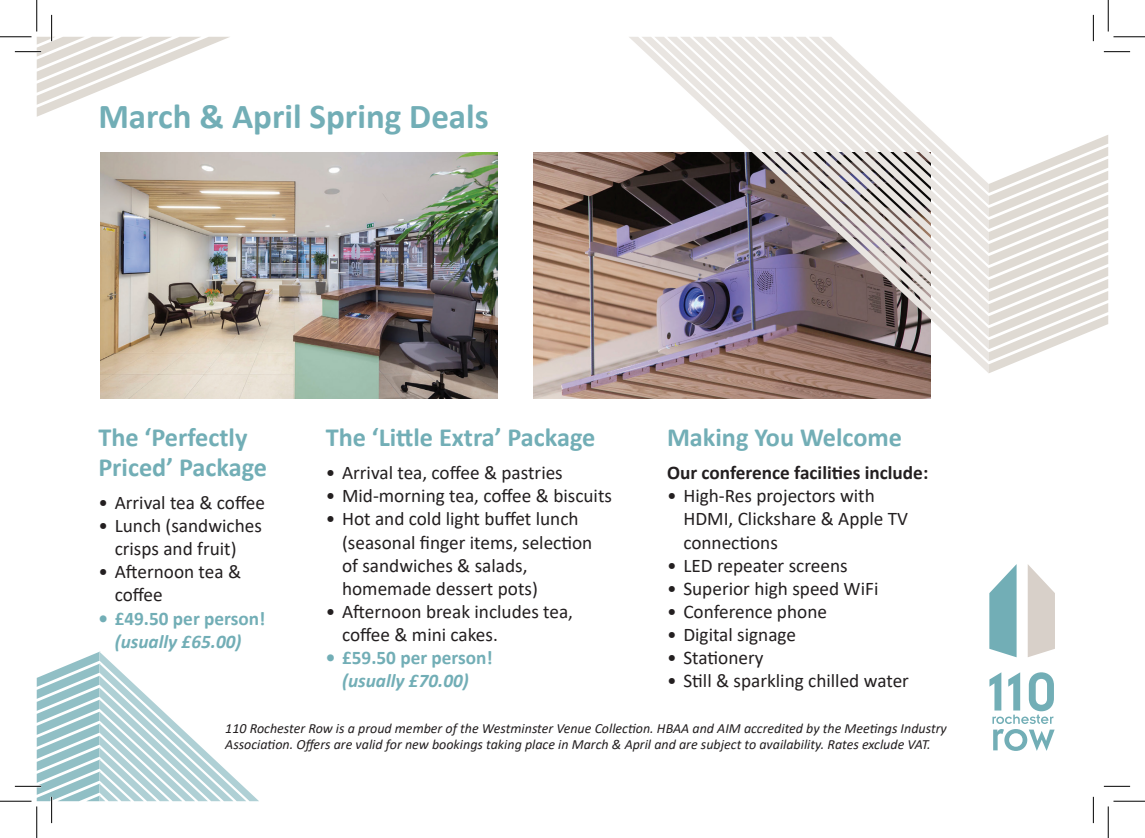
<style>
.page{position:relative;width:1145px;height:838px;background:#fff}
.page>*{position:absolute;margin:0;border:0;box-sizing:border-box;transform-origin:0 0}
.t1{font:700 35px "Calibri";color:#72aeb6}
.t2{font:700 26.25px/29.8px "Calibri";color:#72aeb6}
.t3{font:19.25px/23.1px "Calibri";color:#231f20}
.t4{font:700 19.25px "Calibri";color:#72aeb6}
.t5{font:700 19.25px "Calibri";color:#231f20}
.t6{font:italic 700 19.25px "Calibri";color:#72aeb6}
.t7{font:italic 14px/16.8px "Calibri";color:#231f20}
</style>
<div class="page">
<svg style="left:989px;top:564px;width:28px;height:93px"></svg>
<svg style="left:1028px;top:564px;width:27px;height:93px"></svg>
<svg style="left:989px;top:672px;width:66px;height:78px"></svg>
<img style="left:100px;top:37px;width:831px;height:362px">
<svg style="left:1104px;top:786px;width:26px;height:1px"></svg>
<svg style="left:15px;top:15px;width:215px;height:102px"></svg>
<svg style="left:15px;top:651px;width:244px;height:172px"></svg>
<svg style="left:796px;top:15px;width:334px;height:358px"></svg>
<svg style="left:1093px;top:796px;width:1px;height:27px"></svg>
<hr style="left:0;top:36px;width:32px;height:2px;background:#fff">
<hr style="left:1113px;top:36px;width:32px;height:2px;background:#fff">
<hr style="left:0;top:800px;width:32px;height:2px;background:#fff">
<hr style="left:36px;top:0;width:2px;height:31px;background:#fff">
<hr style="left:36px;top:806px;width:2px;height:31px;background:#fff">
<hr style="left:1107px;top:0;width:2px;height:31px;background:#fff">
<hr style="left:0;top:36px;width:32px;height:1px;background:#000">
<hr style="left:1113px;top:36px;width:32px;height:1px;background:#000">
<hr style="left:0;top:800px;width:32px;height:1px;background:#000">
<hr style="left:1113px;top:800px;width:32px;height:1px;background:#000">
<hr style="left:36px;top:0;width:1px;height:31px;background:#000">
<hr style="left:36px;top:806px;width:1px;height:31px;background:#000">
<hr style="left:1108px;top:0;width:1px;height:31px;background:#000">
<hr style="left:1108px;top:806px;width:1px;height:31px;background:#000">
<h1 class="t1" style="left:98px;top:91px;width:392px">March &amp; April Spring Deals</h1>
<h2 class="t2" style="left:98px;top:422px;width:170px">The ‘Perfectly<br>Priced’ Package</h2>
<p class="t3" style="left:98px;top:490px;width:168px">• Arrival tea &amp; coffee</p>
<p class="t3" style="left:98px;top:513px;width:165px;text-align:center">• Lunch (sandwiches crisps and fruit)</p>
<p class="t3" style="left:115px;top:559px;width:128px;text-indent:-16px">• Afternoon tea &amp; coffee</p>
<p class="t4" style="left:98px;top:604px;width:169px">• £49.50 per person!</p>
<p class="t6" style="left:115px;top:627px;width:128px">(usually £65.00)</p>
<h2 class="t2" style="left:326px;top:422px;width:271px">The ‘Little Extra’ Package</h2>
<p class="t3" style="left:326px;top:461px;width:239px">• Arrival tea, coffee &amp; pastries</p>
<p class="t3" style="left:326px;top:484px;width:288px">• Mid-morning tea, coffee &amp; biscuits</p>
<p class="t3" style="left:342px;top:507px;width:252px;text-indent:-16px">• Hot and cold light buffet lunch (seasonal finger items, selection of sandwiches &amp; salads, homemade dessert pots)</p>
<p class="t3" style="left:342px;top:599px;width:233px;text-indent:-16px">• Afternoon break includes tea, coffee &amp; mini cakes.</p>
<p class="t4" style="left:326px;top:644px;width:169px">• £59.50 per person!</p>
<p class="t6" style="left:342px;top:667px;width:128px">(usually £70.00)</p>
<h2 class="t2" style="left:667px;top:422px;width:237px">Making You Welcome</h2>
<p class="t5" style="left:667px;top:459px;width:263px">Our conference facilities include:</p>
<p class="t3" style="left:683px;top:484px;width:226px;text-indent:-16px">• High-Res projectors with<br>HDMI, Clickshare &amp; Apple TV connections</p>
<p class="t3" style="left:667px;top:553px;width:182px">• LED repeater screens</p>
<p class="t3" style="left:667px;top:576px;width:213px">• Superior high speed WiFi</p>
<p class="t3" style="left:667px;top:599px;width:162px">• Conference phone</p>
<p class="t3" style="left:667px;top:622px;width:131px">• Digital signage</p>
<p class="t3" style="left:667px;top:645px;width:98px">• Stationery</p>
<p class="t3" style="left:667px;top:668px;width:243px">• Still &amp; sparkling chilled water</p>
<p class="t7" style="left:225px;top:719px;width:723px">110 Rochester Row is a proud member of the Westminster Venue Collection. HBAA and AIM accredited by the Meetings Industry<br>Association. Offers are valid for new bookings taking place in March &amp; April and are subject to availability. Rates exclude VAT.</p>
</div>
